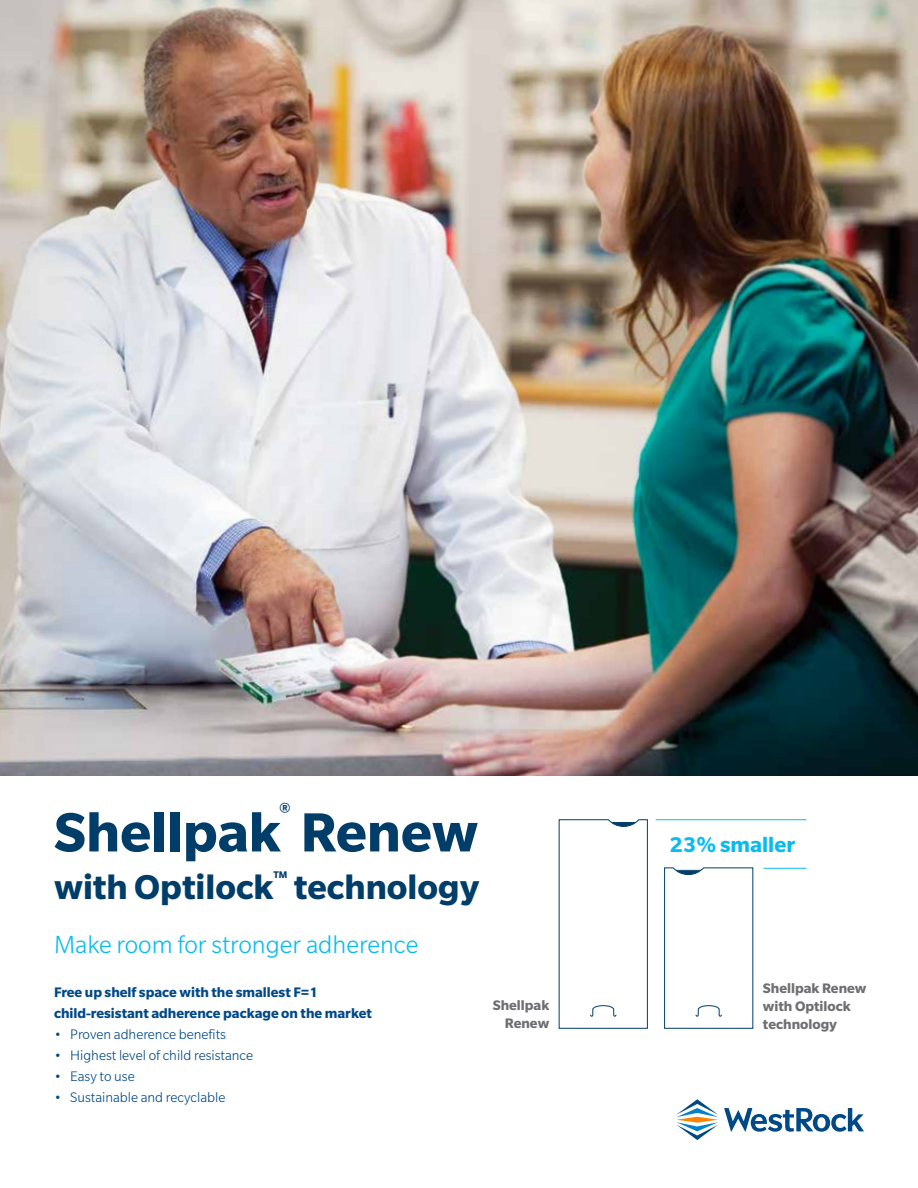
<style>
.page{position:relative;width:918px;height:1188px;background:#fff}
.page>*{position:absolute;margin:0;border:0;box-sizing:border-box;transform-origin:0 0}
.t1{font:700 60px "Slate Std";color:#003e69}
.t2{font:700 37.5px "Slate Std";color:#003e69}
.t3{font:300 27px "Slate Std";color:#09bcef}
.t4{font:700 23.25px "Slate Std";color:#09bcef}
.t5{font:700 15.75px "Slate Std";color:#003e69}
.t6{font:300 15px "Slate Std";color:#004987}
.t7{font:700 15px/21px "Slate Std";color:#004987}
.t8{font:700 15px/18px "Slate Std";color:#6d6e71;text-align:right}
.t9{font:700 10.5px "Slate Std";color:#003e69}
</style>
<div class="page">
<img style="left:0;top:0;width:918px;height:775px">
<svg style="left:558px;top:819px;width:90px;height:210px"></svg>
<svg style="left:664px;top:867px;width:90px;height:162px"></svg>
<hr style="left:656px;top:819px;width:150px;height:1px;background:#09bcef">
<hr style="left:763px;top:868px;width:43px;height:1px;background:#09bcef">
<svg style="left:676px;top:1099px;width:42px;height:41px"></svg>
<svg style="left:724px;top:1108px;width:140px;height:24px"></svg>
<p class="t5" style="left:279px;top:802px;width:12px">®</p>
<h1 class="t1" style="left:54px;top:800px;width:426px">Shellpak Renew</h1>
<h2 class="t2" style="left:54px;top:867px;width:221px">with Optilock</h2>
<p class="t9" style="left:274px;top:869px;width:15px">TM</p>
<h2 class="t2" style="left:294px;top:867px;width:187px">technology</h2>
<h3 class="t3" style="left:54px;top:931px;width:366px">Make room for stronger adherence</h3>
<p class="t7" style="left:54px;top:981px;width:319px">Free up shelf space with the smallest F=1 child-resistant adherence package on the market</p>
<p class="t6" style="left:54px;top:1026px;width:174px">• Proven adherence benefits</p>
<p class="t6" style="left:54px;top:1047px;width:201px">• Highest level of child resistance</p>
<p class="t6" style="left:54px;top:1068px;width:82px">• Easy to use</p>
<p class="t6" style="left:54px;top:1089px;width:173px">• Sustainable and recyclable</p>
<p class="t8" style="left:493px;top:996px;width:58px">Shellpak<br>Renew</p>
<h3 class="t4" style="left:670px;top:832px;width:127px">23% smaller</h3>
<p class="t8" style="left:763px;top:979px;width:105px;text-align:left">Shellpak Renew with Optilock technology</p>
</div>
